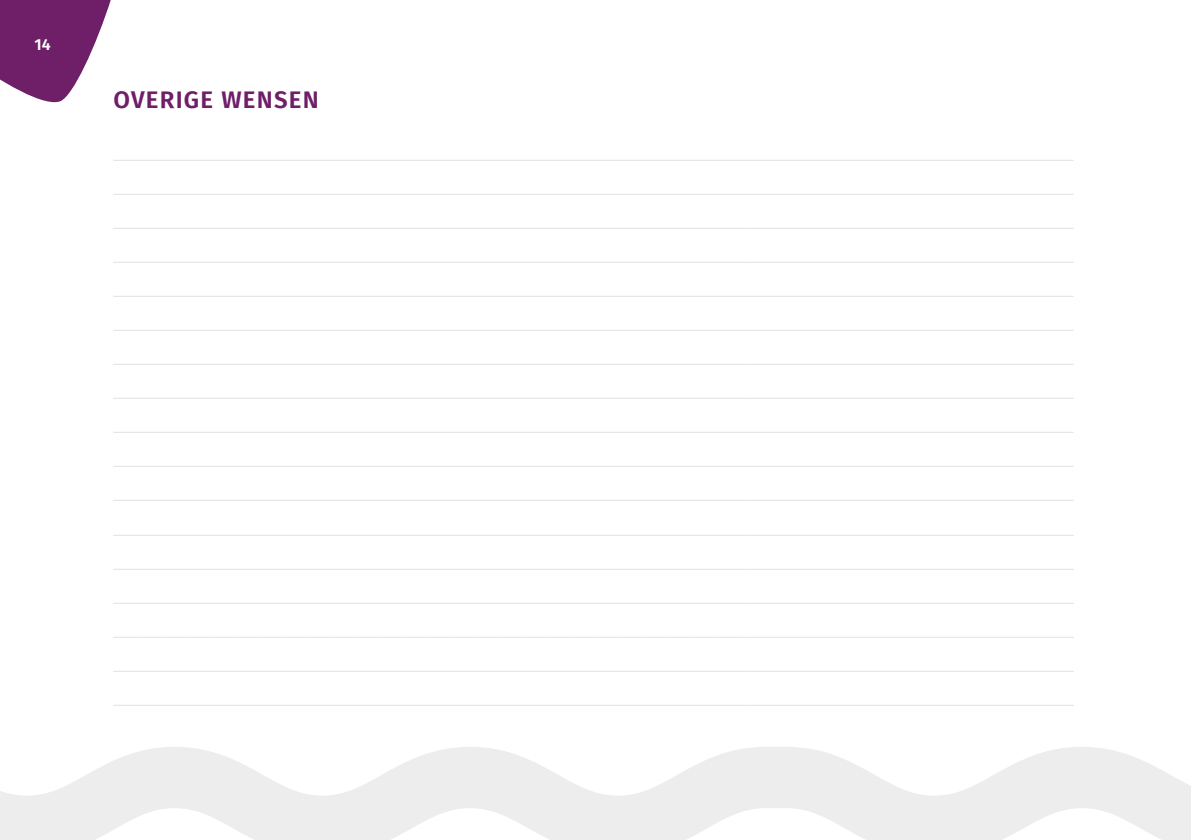
<style>
.page{position:relative;width:1191px;height:840px;background:#fff}
.page>*{position:absolute;margin:0;border:0;box-sizing:border-box;transform-origin:0 0}
.t1{font:600 24px "Fira Sans";letter-spacing:.05em;color:#6f1e68}
.t2{font:600 16px "Fira Sans";color:#fff}
.t3{font:12px "Minion Pro";color:#d0d1d2}
</style>
<div class="page">
<svg style="left:0;top:747px;width:1191px;height:92px;fill:#ededee"></svg>
<svg style="left:0;top:0;width:111px;height:102px"></svg>
<h2 class="t2" style="left:34px;top:31px;width:18px">14</h2>
<h1 class="t1" style="left:113px;top:79px;width:207px">OVERIGE WENSEN</h1>
<p class="t3" style="left:113px;top:147px;width:961px">________________________________________________________________________________________________________________________________________________________________</p>
<p class="t3" style="left:113px;top:181px;width:961px">________________________________________________________________________________________________________________________________________________________________</p>
<p class="t3" style="left:113px;top:215px;width:961px">________________________________________________________________________________________________________________________________________________________________</p>
<p class="t3" style="left:113px;top:249px;width:961px">________________________________________________________________________________________________________________________________________________________________</p>
<p class="t3" style="left:113px;top:283px;width:961px">________________________________________________________________________________________________________________________________________________________________</p>
<p class="t3" style="left:113px;top:317px;width:961px">________________________________________________________________________________________________________________________________________________________________</p>
<p class="t3" style="left:113px;top:351px;width:961px">________________________________________________________________________________________________________________________________________________________________</p>
<p class="t3" style="left:113px;top:385px;width:961px">________________________________________________________________________________________________________________________________________________________________</p>
<p class="t3" style="left:113px;top:419px;width:961px">________________________________________________________________________________________________________________________________________________________________</p>
<p class="t3" style="left:113px;top:453px;width:961px">________________________________________________________________________________________________________________________________________________________________</p>
<p class="t3" style="left:113px;top:487px;width:961px">________________________________________________________________________________________________________________________________________________________________</p>
</div>
